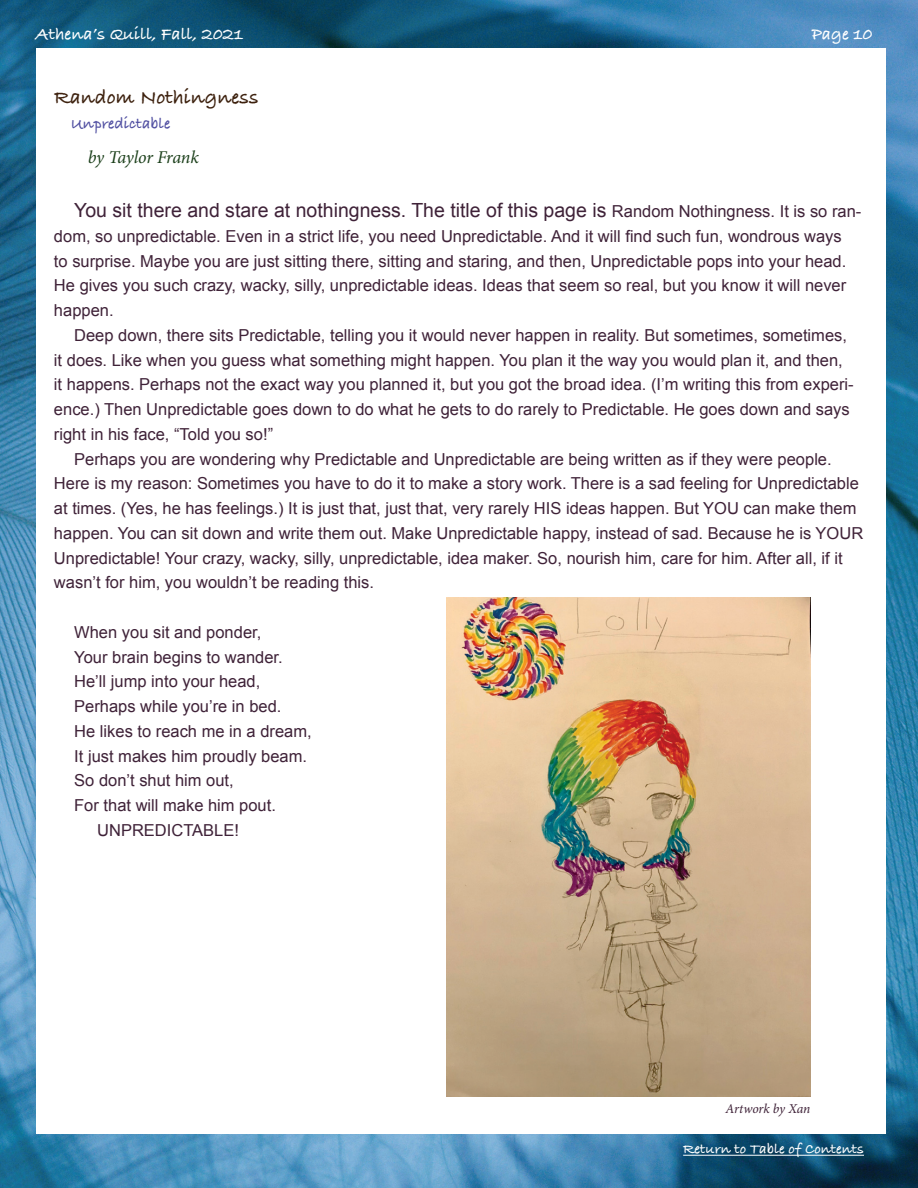
<style>
.page{position:relative;width:918px;height:1188px;background:#fff}
.page>*{position:absolute;margin:0;border:0;box-sizing:border-box;transform-origin:0 0}
.t1{font:700 21px "Bradley Hand ITCTT";color:#3d210e}
.t2{font:19.5px "Arial";color:#3f2238}
.t3{font:700 18px "Bradley Hand ITCTT";color:#fff}
.t4{font:italic 18px "Minion Pro";letter-spacing:-.015em;color:#1c401b}
.t5{font:16.5px/24.8px "Arial";color:#3f2238}
.t6{font:700 16.5px "Bradley Hand ITCTT";color:#504fa1}
.t7{font:700 15px "Bradley Hand ITCTT";color:#fff}
.t8{font:italic 13.5px "Minion Pro";letter-spacing:-.01em;color:#3f2238}
.s1{font-size:16.5px}
</style>
<div class="page">
<img style="left:0;top:0;width:918px;height:1188px">
<hr style="left:683px;top:1155px;width:181px;height:1px;background:#fff">
<div style="left:36px;top:49px;width:850px;height:1085px;background:#fff"></div>
<img style="left:446px;top:598px;width:364px;height:498px">
<p class="t3" style="left:36px;top:21px;width:209px">Athena’s Quill, Fall, 2021</p>
<p class="t3" style="left:812px;top:21px;width:62px">Page 10</p>
<p class="t1" style="left:54px;top:81px;width:206px">Random Nothingness</p>
<p class="t6" style="left:71px;top:111px;width:101px">Unpredictable</p>
<p class="t4" style="left:88px;top:145px;width:113px">by Taylor Frank</p>
<p class="t2" style="left:74px;top:197px;width:789px">You sit there and stare at nothingness. The title of this page is <span class="s1">Random Nothingness. It is so ran-</span></p>
<p class="t5" style="left:54px;top:224px;width:794px">dom, so unpredictable. Even in a strict life, you need Unpredictable. And it will find such fun, wondrous ways to surprise. Maybe you are just sitting there, sitting and staring, and then, Unpredictable pops into your head.<br>He gives you such crazy, wacky, silly, unpredictable ideas. Ideas that seem so real, but you know it will never happen.</p>
<p class="t5" style="left:54px;top:323px;width:801px;text-indent:20px">Deep down, there sits Predictable, telling you it would never happen in reality. But sometimes, sometimes, it does. Like when you guess what something might happen. You plan it the way you would plan it, and then, it happens. Perhaps not the exact way you planned it, but you got the broad idea. (I’m writing this from experi&shy;ence.) Then Unpredictable goes down to do what he gets to do rarely to Predictable. He goes down and says right in his face, “Told you so!”</p>
<p class="t5" style="left:54px;top:447px;width:811px;text-indent:20px">Perhaps you are wondering why Predictable and Unpredictable are being written as if they were people.<br>Here is my reason: Sometimes you have to do it to make a story work. There is a sad feeling for Unpredictable at times. (Yes, he has feelings.) It is just that, just that, very rarely HIS ideas happen. But YOU can make them happen. You can sit down and write them out. Make Unpredictable happy, instead of sad. Because he is YOUR Unpredictable! Your crazy, wacky, silly, unpredictable, idea maker. So, nourish him, care for him. After all, if it wasn’t for him, you wouldn’t be reading this.</p>
<p class="t5" style="left:74px;top:620px;width:189px">When you sit and ponder,</p>
<p class="t5" style="left:74px;top:645px;width:210px">Your brain begins to wander.</p>
<p class="t5" style="left:74px;top:669px;width:188px">He’ll jump into your head,</p>
<p class="t5" style="left:74px;top:694px;width:209px">Perhaps while you’re in bed.</p>
<p class="t5" style="left:74px;top:719px;width:239px">He likes to reach me in a dream,</p>
<p class="t5" style="left:74px;top:744px;width:234px">It just makes him proudly beam.</p>
<p class="t5" style="left:74px;top:768px;width:161px">So don’t shut him out,</p>
<p class="t5" style="left:74px;top:793px;width:203px">For that will make him pout.</p>
<p class="t5" style="left:97px;top:818px;width:143px">UNPREDICTABLE!</p>
<p class="t8" style="left:726px;top:1100px;width:86px">Artwork by Xan</p>
<p class="t7" style="left:683px;top:1137px;width:182px">Return to Table of Contents</p>
</div>
